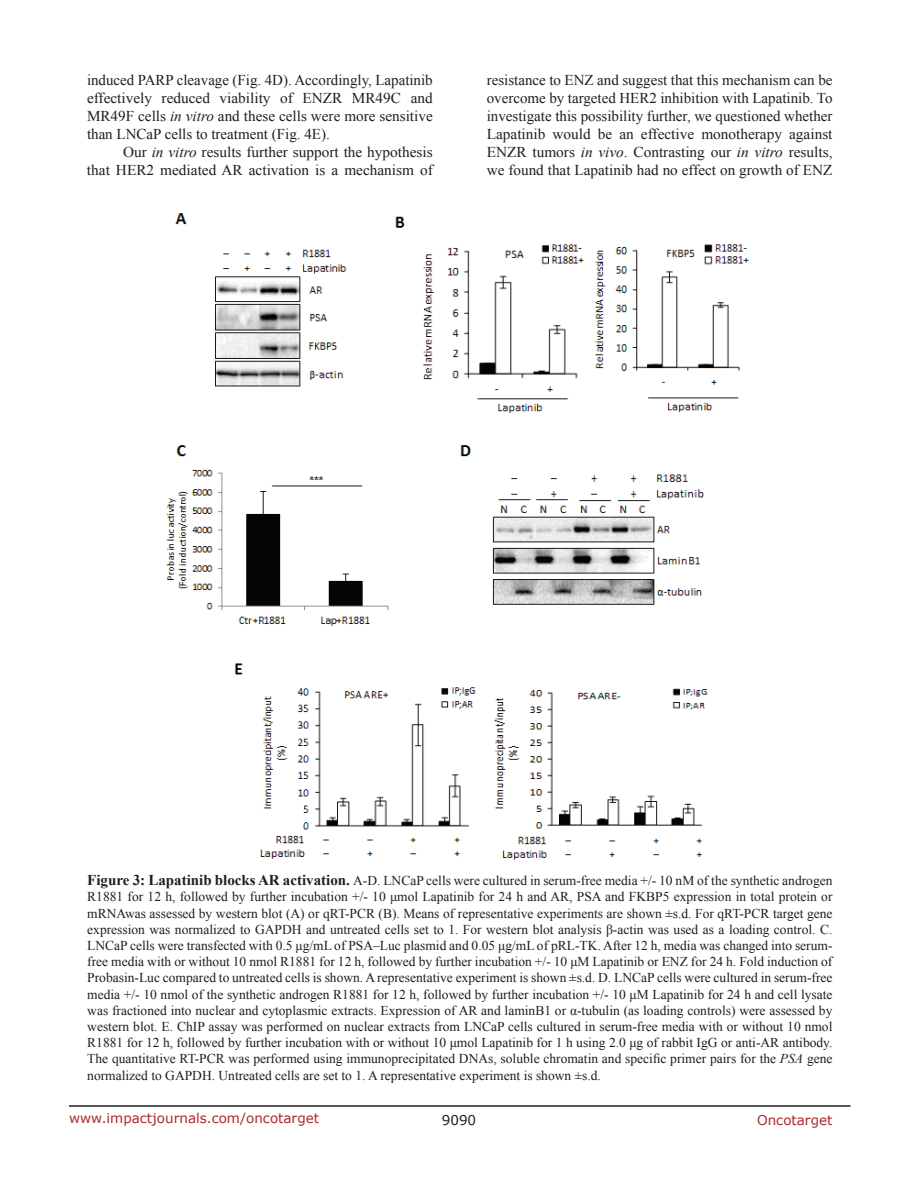
<style>
.page{position:relative;width:918px;height:1188px;background:#fff}
.page>*{position:absolute;margin:0;border:0;box-sizing:border-box;transform-origin:0 0}
.t1{font:15px/18px "Times New Roman";color:#201d20;text-align:justify}
.t2{font:13.5px/16.2px "Times New Roman";color:#201d20;text-align:justify}
.t3{font:13.5px "Verdana";color:#ac2830}
.t4{font:13.5px "Verdana";color:#201d20}
.s1{font-style:italic}
.s2{font-weight:700;font-size:15px}
</style>
<div class="page">
<hr style="left:69px;top:1105px;width:781px;height:2px;background:#231f20">
<img style="left:166px;top:213px;width:583px;height:647px">
<p class="t1" style="left:87px;top:71px;width:347px">induced PARP cleavage (Fig. 4D). Accordingly, Lapatinib effectively reduced viability of ENZR MR49C and MR49F cells <span class="s1">in vitro</span> and these cells were more sensitive than LNCaP cells to treatment (Fig. 4E).</p>
<p class="t1" style="left:87px;top:143px;width:347px;text-align:right">Our <span class="s1">in vitro</span> results further support the hypothesis<br>that HER2 mediated AR activation is a mechanism of</p>
<p class="t1" style="left:487px;top:71px;width:347px">resistance to ENZ and suggest that this mechanism can be overcome by targeted HER2 inhibition with Lapatinib. To investigate this possibility further, we questioned whether Lapatinib would be an effective monotherapy against ENZR tumors <span class="s1">in vivo</span>. Contrasting our <span class="s1">in vitro</span> results, we found that Lapatinib had no effect on growth of ENZ</p>
<p class="t2" style="left:87px;top:872px;width:747px"><span class="s2">Figure 3: Lapatinib blocks AR activation.</span> A-D. LNCaP cells were cultured in serum-free media +/- 10 nM of the synthetic androgen R1881 for 12 h, followed by further incubation +/- 10 μmol Lapatinib for 24 h and AR, PSA and FKBP5 expression in total protein or mRNAwas assessed by western blot (A) or qRT-PCR (B). Means of representative experiments are shown ±s.d. For qRT-PCR target gene expression was normalized to GAPDH and untreated cells set to 1. For western blot analysis β-actin was used as a loading control. C.<br>LNCaP cells were transfected with 0.5 μg/mL of PSA–Luc plasmid and 0.05 μg/mL of pRL-TK. After 12 h, media was changed into serum&shy;free media with or without 10 nmol R1881 for 12 h, followed by further incubation +/- 10 μM Lapatinib or ENZ for 24 h. Fold induction of Probasin-Luc compared to untreated cells is shown. A representative experiment is shown ±s.d. D. LNCaP cells were cultured in serum-free media +/- 10 nmol of the synthetic androgen R1881 for 12 h, followed by further incubation +/- 10 μM Lapatinib for 24 h and cell lysate was fractioned into nuclear and cytoplasmic extracts. Expression of AR and laminB1 or α-tubulin (as loading controls) were assessed by western blot. E. ChIP assay was performed on nuclear extracts from LNCaP cells cultured in serum-free media with or without 10 nmol R1881 for 12 h, followed by further incubation with or without 10 μmol Lapatinib for 1 h using 2.0 μg of rabbit IgG or anti-AR antibody.<br>The quantitative RT-PCR was performed using immunoprecipitated DNAs, soluble chromatin and specific primer pairs for the <span class="s1">PSA</span> gene normalized to GAPDH. Untreated cells are set to 1. A representative experiment is shown ±s.d.</p>
<p class="t3" style="left:69px;top:1109px;width:252px">www.impactjournals.com/oncotarget</p>
<p class="t4" style="left:442px;top:1111px;width:36px">9090</p>
<p class="t3" style="left:757px;top:1111px;width:77px">Oncotarget</p>
</div>
